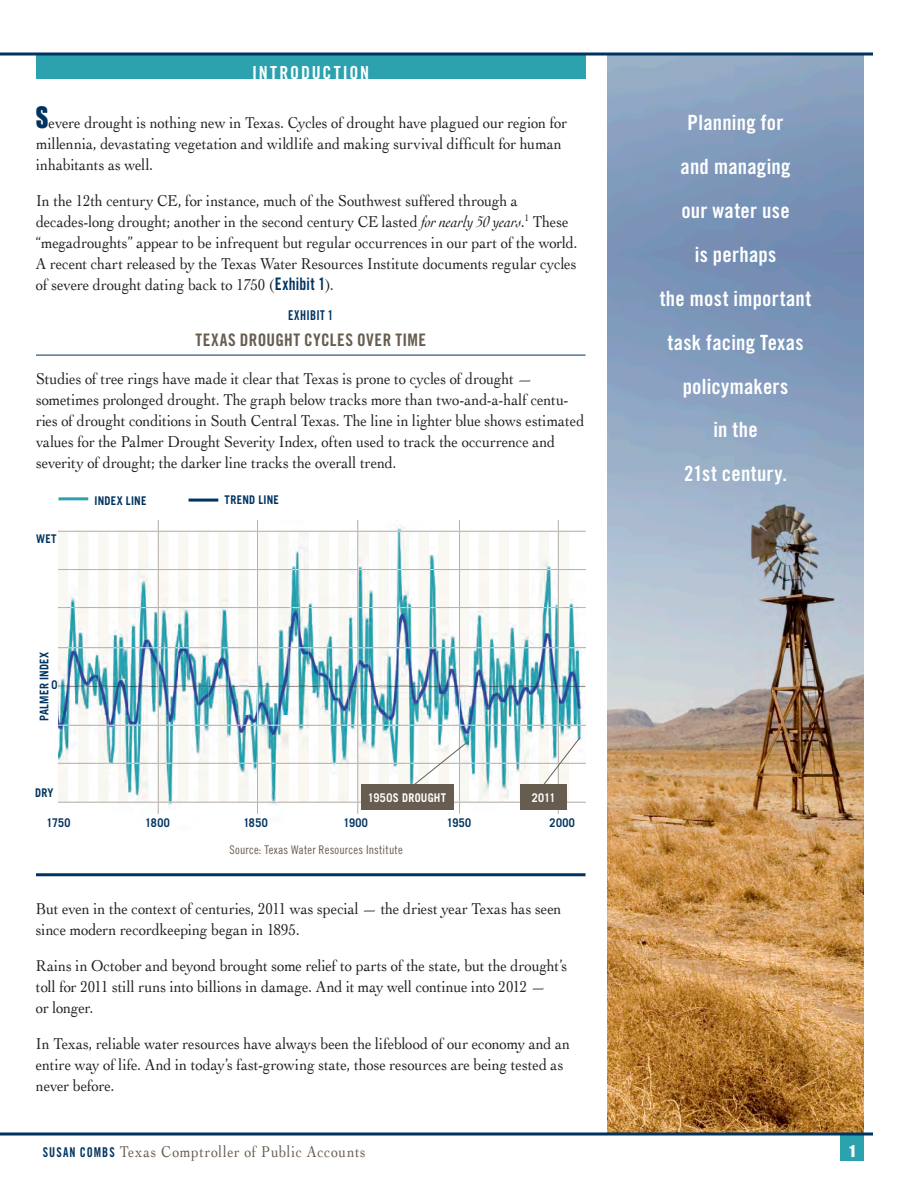
<style>
.page{position:relative;width:918px;height:1188px;background:#fff}
.page>*{position:absolute;margin:0;border:0;box-sizing:border-box;transform-origin:0 0}
.callout{font:21px/43.8px "Trade Gothic LT Std Bd Cn 20";letter-spacing:.01em;color:#fff;text-align:center}
.t1{font:18px "Trade Gothic LT Std Bd Cn 20";letter-spacing:.1em;color:#fff}
.graph_title{font:17.25px "Trade Gothic LT Std Bd Cn 20";letter-spacing:.025em;color:#675c50}
.body_copy{font:16.5px/21px "Cochin";letter-spacing:-.005em;color:#231f20;scale:.9 1}
.t2{font:16.5px "Cochin";letter-spacing:.045em;color:#675c50;scale:.85 1}
.t3{font:15px "Impact";color:#fff}
.exhibit{font:13.5px "Trade Gothic LT Std Bd Cn 20";letter-spacing:.03em;color:#013360;scale:.9 1}
.resource_name{font:700 12px "Trade Gothic LT Std";letter-spacing:.025em;color:#013360;scale:.9 1}
.sidebar_source{font:12px "Trade Gothic LT Std Cn 18";letter-spacing:.015em;color:#675c50}
.resource_name-2{font:700 12px "Trade Gothic LT Std";letter-spacing:.025em;color:#fff;scale:.9 1}
.s1{font-family:"Impact";font-size:27px;color:#013360}
.s2{font-style:italic}
.s3{font-family:"Trade Gothic LT Std Bd Cn 20";font-size:17.25px;color:#013360}
.s4{font-family:"Trade Gothic LT Std Bd Cn 20";font-size:13.5px;color:#013360}
</style>
<div class="page">
<img style="left:607px;top:56px;width:257px;height:1076px">
<div style="left:841px;top:1134px;width:23px;height:27px;background:#2ca2af"></div>
<svg style="left:0;top:1132px;width:873px;height:4px;background:#3c6080"></svg>
<div style="left:36px;top:56px;width:550px;height:23px;background:#2ca2af"></div>
<hr style="left:0;top:56px;width:1px;height:1076px;background:#f6f5ef">
<img style="left:58px;top:520px;width:383px;height:205px">
<img style="left:441px;top:520px;width:145px;height:294px">
<img style="left:58px;top:532px;width:10px;height:270px">
<img style="left:78px;top:532px;width:10px;height:270px">
<img style="left:98px;top:532px;width:10px;height:270px">
<img style="left:118px;top:532px;width:10px;height:270px">
<img style="left:138px;top:532px;width:10px;height:270px">
<img style="left:159px;top:532px;width:9px;height:270px">
<img style="left:178px;top:532px;width:10px;height:270px">
<img style="left:198px;top:532px;width:10px;height:270px">
<img style="left:218px;top:532px;width:10px;height:270px">
<img style="left:238px;top:532px;width:10px;height:270px">
<img style="left:258px;top:532px;width:10px;height:270px">
<img style="left:278px;top:532px;width:10px;height:270px">
<img style="left:298px;top:532px;width:11px;height:270px">
<img style="left:319px;top:532px;width:10px;height:270px">
<img style="left:339px;top:532px;width:10px;height:270px">
<img style="left:359px;top:532px;width:10px;height:270px">
<img style="left:379px;top:532px;width:10px;height:253px">
<img style="left:399px;top:532px;width:10px;height:253px">
<img style="left:419px;top:532px;width:10px;height:208px">
<img style="left:439px;top:532px;width:10px;height:208px">
<img style="left:460px;top:532px;width:9px;height:270px">
<img style="left:479px;top:532px;width:10px;height:270px">
<img style="left:499px;top:532px;width:10px;height:270px">
<img style="left:519px;top:532px;width:10px;height:270px">
<img style="left:539px;top:532px;width:10px;height:253px">
<img style="left:559px;top:532px;width:10px;height:270px">
<img style="left:158px;top:520px;width:1px;height:294px">
<img style="left:257px;top:520px;width:1px;height:294px">
<img style="left:358px;top:520px;width:1px;height:294px">
<img style="left:459px;top:520px;width:1px;height:294px">
<img style="left:558px;top:520px;width:1px;height:294px">
<img style="left:58px;top:531px;width:528px;height:1px">
<img style="left:58px;top:569px;width:528px;height:1px">
<img style="left:58px;top:607px;width:528px;height:1px">
<img style="left:58px;top:647px;width:528px;height:1px">
<img style="left:58px;top:725px;width:528px;height:1px">
<img style="left:58px;top:763px;width:528px;height:1px">
<img style="left:58px;top:802px;width:528px;height:1px">
<div style="left:361px;top:785px;width:92px;height:25px;background:#675c50"></div>
<div style="left:520px;top:785px;width:47px;height:25px;background:#675c50"></div>
<svg style="left:411px;top:740px;width:58px;height:47px"></svg>
<svg style="left:543px;top:737px;width:38px;height:49px"></svg>
<hr style="left:189px;top:499px;width:29px;height:3px;background:#013360">
<hr style="left:58px;top:497px;width:30px;height:3px;background:#2ca2af">
<hr style="left:36px;top:355px;width:550px;height:1px;background:#013360">
<hr style="left:36px;top:873px;width:550px;height:3px;background:#013360">
<svg style="left:0;top:52px;width:873px;height:4px;background:#2b5b7f"></svg>
<p class="t1" style="left:252px;top:61px;width:119px">INTRODUCTION</p>
<p class="body_copy" style="left:36px;top:111px;width:592px"><span class="s1">S</span>evere drought is nothing new in Texas. Cycles of drought have plagued our region for millennia, devastating vegetation and wildlife and making survival difficult for human inhabitants as well.</p>
<p class="body_copy" style="left:36px;top:189px;width:603px">In the 12th century CE, for instance, much of the Southwest suffered through a decades-long drought; another in the second century CE lasted <span class="s2">for nearly 50 years</span>.<sup>1</sup> These “megadroughts” appear to be infrequent but regular occurrences in our part of the world.<br>A recent chart released by the Texas Water Resources Institute documents regular cycles of severe drought dating back to 1750 (<span class="s3">Exhibit 1</span>).</p>
<p class="exhibit" style="left:288px;top:307px;width:52px">EXHIBIT 1</p>
<p class="graph_title" style="left:195px;top:329px;width:232px">TEXAS DROUGHT CYCLES OVER TIME</p>
<p class="body_copy" style="left:36px;top:367px;width:611px">Studies of tree rings have made it clear that Texas is prone to cycles of drought — sometimes prolonged drought. The graph below tracks more than two-and-a-half centu&shy;ries of drought conditions in South Central Texas. The line in lighter blue shows estimated values for the Palmer Drought Severity Index, often used to track the occurrence and severity of drought; the darker line tracks the overall trend.</p>
<p class="resource_name" style="left:36px;top:532px;width:24px">WET</p>
<p class="resource_name" style="left:95px;top:493px;width:59px">INDEX LINE</p>
<p class="resource_name" style="left:225px;top:493px;width:62px">TREND LINE</p>
<p class="resource_name" style="left:37px;top:721px;width:78px;rotate:-90deg">PALMER INDEX</p>
<p class="resource_name" style="left:52px;top:678px;width:8px">0</p>
<p class="resource_name" style="left:35px;top:786px;width:22px">DRY</p>
<p class="resource_name-2" style="left:368px;top:790px;width:89px">1950S DROUGHT</p>
<p class="resource_name-2" style="left:532px;top:790px;width:28px">2011</p>
<p class="resource_name" style="left:46px;top:815px;width:28px">1750</p>
<p class="resource_name" style="left:343px;top:815px;width:29px">1900</p>
<p class="resource_name" style="left:447px;top:815px;width:29px">1950</p>
<p class="resource_name" style="left:550px;top:815px;width:30px">2000</p>
<p class="resource_name" style="left:145px;top:815px;width:29px">1800</p>
<p class="resource_name" style="left:243px;top:815px;width:29px">1850</p>
<p class="sidebar_source" style="left:230px;top:843px;width:175px">Source: Texas Water Resources Institute</p>
<p class="body_copy" style="left:36px;top:897px;width:586px">But even in the context of centuries, 2011 was special — the driest year Texas has seen since modern recordkeeping began in 1895.</p>
<p class="body_copy" style="left:36px;top:954px;width:592px">Rains in October and beyond brought some relief to parts of the state, but the drought’s toll for 2011 still runs into billions in damage. And it may well continue into 2012 —<br>or longer.</p>
<p class="body_copy" style="left:36px;top:1032px;width:595px">In Texas, reliable water resources have always been the lifeblood of our economy and an entire way of life. And in today’s fast-growing state, those resources are being tested as never before.</p>
<p class="callout" style="left:660px;top:101px;width:153px">Planning for<br>and managing<br>our water use<br>is perhaps<br>the most important task facing Texas policymakers<br>in the<br>21st century.</p>
<p class="t2" style="left:43px;top:1140px;width:381px"><span class="s4">SUSAN COMBS</span> Texas Comptroller of Public Accounts</p>
<p class="t3" style="left:849px;top:1139px;width:7px">1</p>
</div>
